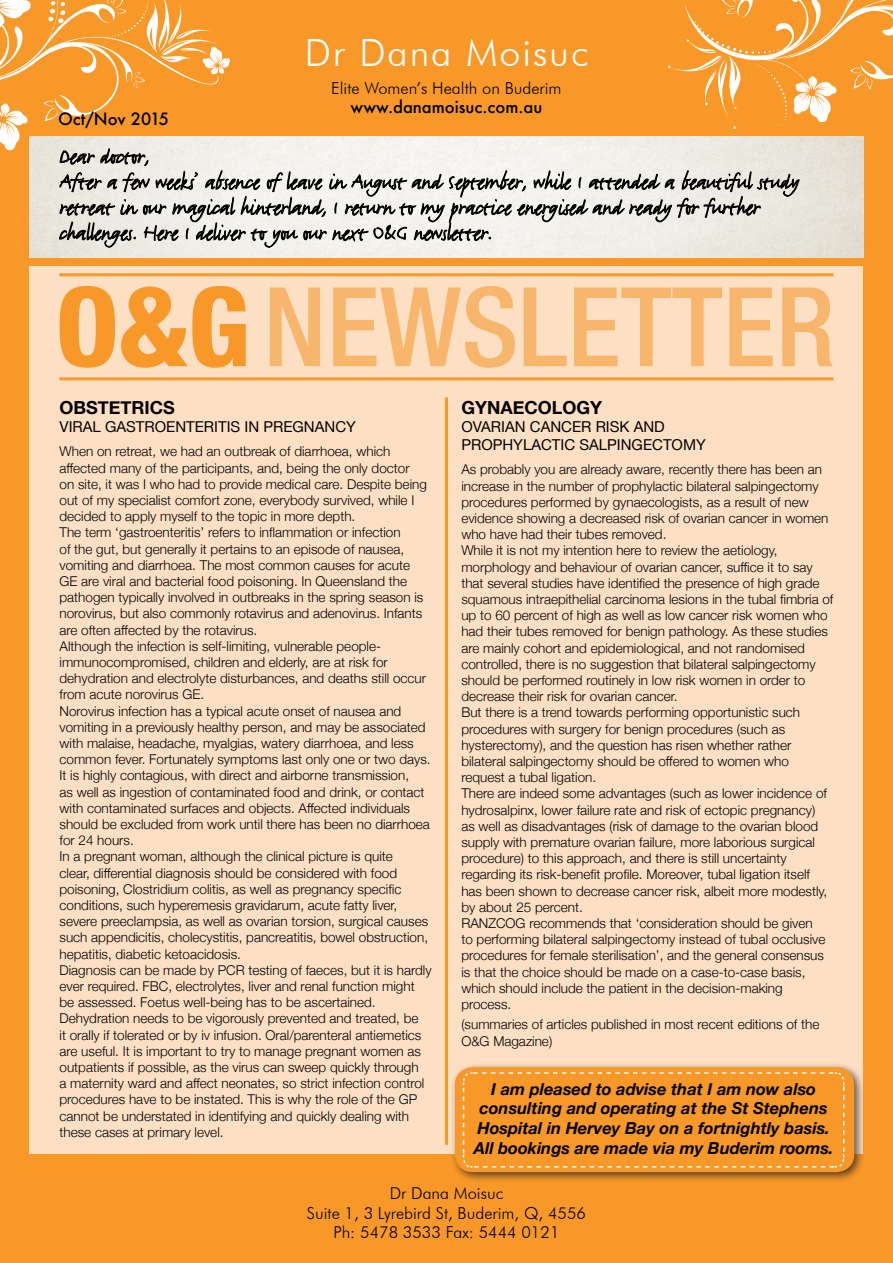
<style>
.page{position:relative;width:893px;height:1263px;background:#f89828}
.page>*{position:absolute;margin:0;border:0;box-sizing:border-box;transform-origin:0 0}
.t1{font:300 37.65px "Futura BT";letter-spacing:.05em;color:#fff}
.t2{font:24px/25.5px "FF Justlefthand";color:#010101}
.t3{font:700 18px "Helvetica Neue";color:#010101}
.t4{font:italic 700 16.5px/19.8px "Helvetica Neue";color:#010101;text-align:center}
.t5{font:300 16.5px "Futura BT";color:#010101}
.t6{font:500 16.5px "Futura";color:#010101}
.t7{font:15px/18px "Helvetica Neue LT";color:#010101}
.t8{font:300 13.5px/16.2px "Helvetica Neue";color:#010101}
</style>
<div class="page">
<div style="left:30px;top:266px;width:833px;height:887px;background:#fddfc4"></div>
<img style="left:30px;top:248px;width:833px;height:9px">
<svg style="left:0;top:0;width:893px;height:248px"></svg>
<hr style="left:59px;top:377px;width:774px;height:3px;background:#f89828">
<hr style="left:59px;top:273px;width:774px;height:3px;background:#f89828">
<svg style="left:270px;top:286px;width:563px;height:82px"></svg>
<svg style="left:60px;top:286px;width:186px;height:82px"></svg>
<hr style="left:445px;top:397px;width:3px;height:748px;background:#f89828">
<div style="left:450px;top:1062px;width:416px;height:121px;background:#231f20;opacity:.75"></div>
<div style="left:455px;top:1067px;width:399px;height:105px;background:#f89828;border-radius:18px"></div>
<svg style="left:462px;top:1072px;width:383px;height:96px"></svg>
<p class="t6" style="left:58px;top:107px;width:112px">Oct/Nov 2015</p>
<p class="t1" style="left:305px;top:29px;width:285px">Dr Dana Moisuc</p>
<p class="t5" style="left:331px;top:78px;width:232px">Elite Women’s Health on Buderim</p>
<p class="t6" style="left:351px;top:96px;width:193px">www.danamoisuc.com.au</p>
<p class="t2" style="left:60px;top:144px;width:91px">Dear doctor,</p>
<p class="t2" style="left:60px;top:170px;width:741px">After a few weeks’ absence of leave in August and September, while I attended a beautiful study retreat in our magical hinterland, I return to my practice energised and ready for further challenges. Here I deliver to you our next O&amp;G newsletter.</p>
<p class="t3" style="left:60px;top:393px;width:117px">OBSTETRICS</p>
<p class="t7" style="left:60px;top:417px;width:298px">VIRAL GASTROENTERITIS IN PREGNANCY</p>
<p class="t8" style="left:60px;top:442px;width:369px">When on retreat, we had an outbreak of diarrhoea, which affected many of the participants, and, being the only doctor on site, it was I who had to provide medical care. Despite being out of my specialist comfort zone, everybody survived, while I decided to apply myself to the topic in more depth.</p>
<p class="t8" style="left:60px;top:523px;width:365px">The term ‘gastroenteritis’ refers to inflammation or infection<br>of the gut, but generally it pertains to an episode of nausea, vomiting and diarrhoea. The most common causes for acute GE are viral and bacterial food poisoning. In Queensland the pathogen typically involved in outbreaks in the spring season is norovirus, but also commonly rotavirus and adenovirus. Infants are often affected by the rotavirus.</p>
<p class="t8" style="left:60px;top:637px;width:368px">Although the infection is self-limiting, vulnerable people&shy;immunocompromised, children and elderly, are at risk for dehydration and electrolyte disturbances, and deaths still occur from acute norovirus GE.</p>
<p class="t8" style="left:60px;top:702px;width:373px">Norovirus infection has a typical acute onset of nausea and vomiting in a previously healthy person, and may be associated with malaise, headache, myalgias, watery diarrhoea, and less common fever. Fortunately symptoms last only one or two days.<br>It is highly contagious, with direct and airborne transmission,<br>as well as ingestion of contaminated food and drink, or contact with contaminated surfaces and objects. Affected individuals should be excluded from work until there has been no diarrhoea for 24 hours.</p>
<p class="t8" style="left:60px;top:847px;width:370px">In a pregnant woman, although the clinical picture is quite<br>clear, differential diagnosis should be considered with food poisoning, Clostridium colitis, as well as pregnancy specific conditions, such hyperemesis gravidarum, acute fatty liver, severe preeclampsia, as well as ovarian torsion, surgical causes such appendicitis, cholecystitis, pancreatitis, bowel obstruction, hepatitis, diabetic ketoacidosis.</p>
<p class="t8" style="left:60px;top:961px;width:374px">Diagnosis can be made by PCR testing of faeces, but it is hardly ever required. FBC, electrolytes, liver and renal function might be assessed. Foetus well-being has to be ascertained.</p>
<p class="t8" style="left:60px;top:1009px;width:366px">Dehydration needs to be vigorously prevented and treated, be it orally if tolerated or by iv infusion. Oral/parenteral antiemetics are useful. It is important to try to manage pregnant women as outpatients if possible, as the virus can sweep quickly through a maternity ward and affect neonates, so strict infection control procedures have to be instated. This is why the role of the GP cannot be understated in identifying and quickly dealing with these cases at primary level.</p>
<p class="t3" style="left:461px;top:393px;width:142px">GYNAECOLOGY</p>
<p class="t7" style="left:461px;top:417px;width:246px">OVARIAN CANCER RISK AND<br>PROPHYLACTIC SALPINGECTOMY</p>
<p class="t8" style="left:461px;top:460px;width:369px">As probably you are already aware, recently there has been an increase in the number of prophylactic bilateral salpingectomy procedures performed by gynaecologists, as a result of new evidence showing a decreased risk of ovarian cancer in women who have had their tubes removed.</p>
<p class="t8" style="left:461px;top:541px;width:374px">While it is not my intention here to review the aetiology, morphology and behaviour of ovarian cancer, suffice it to say that several studies have identified the presence of high grade squamous intraepithelial carcinoma lesions in the tubal fimbria of up to 60 percent of high as well as low cancer risk women who had their tubes removed for benign pathology. As these studies are mainly cohort and epidemiological, and not randomised controlled, there is no suggestion that bilateral salpingectomy should be performed routinely in low risk women in order to decrease their risk for ovarian cancer.</p>
<p class="t8" style="left:461px;top:703px;width:340px">But there is a trend towards performing opportunistic such procedures with surgery for benign procedures (such as hysterectomy), and the question has risen whether rather bilateral salpingectomy should be offered to women who request a tubal ligation.</p>
<p class="t8" style="left:461px;top:784px;width:367px">There are indeed some advantages (such as lower incidence of hydrosalpinx, lower failure rate and risk of ectopic pregnancy) as well as disadvantages (risk of damage to the ovarian blood supply with premature ovarian failure, more laborious surgical procedure) to this approach, and there is still uncertainty regarding its risk-benefit profile. Moreover, tubal ligation itself has been shown to decrease cancer risk, albeit more modestly, by about 25 percent.</p>
<p class="t8" style="left:461px;top:914px;width:366px">RANZCOG recommends that ‘consideration should be given to performing bilateral salpingectomy instead of tubal occlusive procedures for female sterilisation’, and the general consensus is that the choice should be made on a case-to-case basis, which should include the patient in the decision-making process.</p>
<p class="t8" style="left:461px;top:1015px;width:360px">(summaries of articles published in most recent editions of the<br>O&amp;G Magazine)</p>
<p class="t4" style="left:474px;top:1079px;width:361px">I am pleased to advise that I am now also consulting and operating at the St Stephens Hospital in Hervey Bay on a fortnightly basis.<br>All bookings are made via my Buderim rooms.</p>
<p class="t5" style="left:390px;top:1183px;width:115px">Dr Dana Moisuc</p>
<p class="t5" style="left:307px;top:1203px;width:281px">Suite 1, 3 Lyrebird St, Buderim, Q, 4556</p>
<p class="t5" style="left:333px;top:1222px;width:228px">Ph: 5478 3533 Fax: 5444 0121</p>
</div>
